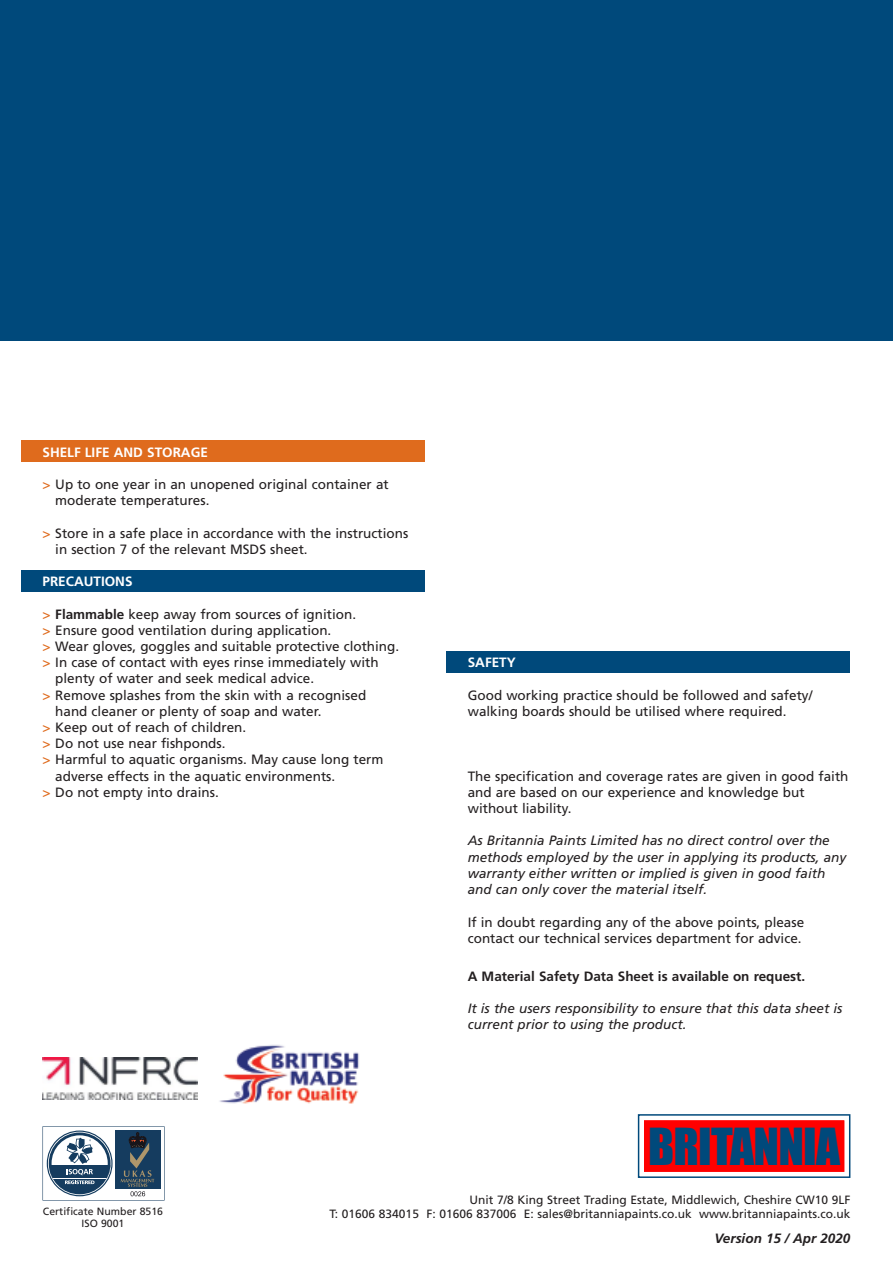
<style>
.page{position:relative;width:893px;height:1263px;background:#fff}
.page>*{position:absolute;margin:0;border:0;box-sizing:border-box;transform-origin:0 0}
.t1{font:47.25px "Impact";letter-spacing:-.015em;color:#00497b}
.t2{font:13.5px/16.2px "Frutiger";color:#231f20}
.t3{font:italic 13.5px/16.2px "Frutiger";color:#231f20}
.t4{font:700 13.5px "Frutiger";color:#231f20}
.t5{font:700 13.5px "Frutiger";color:#fff}
.t6{font:italic 700 13.5px "Frutiger";color:#231f20}
.t7{font:12px/14.4px "Frutiger";color:#231f20;text-align:right}
.t8{font:10.5px/12.6px "Frutiger";color:#231f20;text-align:center}
.s1{color:#df6b1d}
.s2{font-weight:700}
</style>
<div class="page">
<div style="left:21px;top:571px;width:404px;height:21px;background:#00497b"></div>
<div style="left:446px;top:651px;width:404px;height:21px;background:#00497b"></div>
<div style="left:21px;top:441px;width:404px;height:21px;background:#df6b1d"></div>
<div style="left:0;top:0;width:893px;height:340px;background:#00497b"></div>
<div style="left:644px;top:1120px;width:200px;height:52px;background:#f00"></div>
<div style="left:638px;top:1114px;width:212px;height:64px;border:6px solid #fff"></div>
<div style="left:638px;top:1114px;width:212px;height:64px;border:2px solid #00497b"></div>
<img style="left:43px;top:1057px;width:155px;height:42px">
<svg style="left:43px;top:1126px;width:122px;height:74px"></svg>
<img style="left:219px;top:1045px;width:140px;height:59px">
<p class="t5" style="left:43px;top:446px;width:167px">SHELF LIFE AND STORAGE</p>
<p class="t2" style="left:55px;top:477px;width:335px;text-indent:-13px"><span class="s1">&gt;</span> Up to one year in an unopened original container at moderate temperatures.</p>
<p class="t2" style="left:55px;top:526px;width:354px;text-indent:-13px"><span class="s1">&gt;</span> Store in a safe place in accordance with the instructions in section 7 of the relevant MSDS sheet.</p>
<p class="t5" style="left:43px;top:576px;width:92px">PRECAUTIONS</p>
<p class="t2" style="left:43px;top:607px;width:315px"><span class="s1">&gt;</span> <span class="s2">Flammable</span> keep away from sources of ignition.</p>
<p class="t2" style="left:43px;top:623px;width:290px"><span class="s1">&gt;</span> Ensure good ventilation during application.</p>
<p class="t2" style="left:43px;top:639px;width:358px"><span class="s1">&gt;</span> Wear gloves, goggles and suitable protective clothing.</p>
<p class="t2" style="left:43px;top:655px;width:338px"><span class="s1">&gt;</span> In case of contact with eyes rinse immediately with</p>
<p class="t2" style="left:55px;top:672px;width:260px">plenty of water and seek medical advice.</p>
<p class="t2" style="left:43px;top:688px;width:325px"><span class="s1">&gt;</span> Remove splashes from the skin with a recognised</p>
<p class="t2" style="left:55px;top:704px;width:268px">hand cleaner or plenty of soap and water.</p>
<p class="t2" style="left:43px;top:720px;width:205px"><span class="s1">&gt;</span> Keep out of reach of children.</p>
<p class="t2" style="left:43px;top:736px;width:185px"><span class="s1">&gt;</span> Do not use near fishponds.</p>
<p class="t2" style="left:43px;top:753px;width:342px"><span class="s1">&gt;</span> Harmful to aquatic organisms. May cause long term</p>
<p class="t2" style="left:55px;top:769px;width:281px">adverse effects in the aquatic environments.</p>
<p class="t2" style="left:43px;top:785px;width:178px"><span class="s1">&gt;</span> Do not empty into drains.</p>
<p class="t5" style="left:468px;top:657px;width:50px">SAFETY</p>
<p class="t2" style="left:468px;top:688px;width:346px">Good working practice should be followed and safety/ walking boards should be utilised where required.</p>
<p class="t2" style="left:468px;top:769px;width:382px">The specification and coverage rates are given in good faith and are based on our experience and knowledge but without liability.</p>
<p class="t3" style="left:468px;top:834px;width:380px">As Britannia Paints Limited has no direct control over the methods employed by the user in applying its products, any warranty either written or implied is given in good faith and can only cover the material itself.</p>
<p class="t2" style="left:468px;top:915px;width:338px">If in doubt regarding any of the above points, please contact our technical services department for advice.</p>
<p class="t4" style="left:468px;top:970px;width:339px">A Material Safety Data Sheet is available on request.</p>
<p class="t3" style="left:468px;top:1001px;width:376px">It is the users responsibility to ensure that this data sheet is current prior to using the product.</p>
<h1 class="t1" style="left:648px;top:1121px;width:193px">BRITANNIA</h1>
<p class="t8" style="left:43px;top:1205px;width:122px">Certificate Number 8516<br>ISO 9001</p>
<p class="t7" style="left:329px;top:1193px;width:523px">Unit 7/8 King Street Trading Estate, Middlewich, Cheshire CW10 9LF<br>T: 01606 834015 F: 01606 837006 E: sales@britanniapaints.co.uk www.britanniapaints.co.uk</p>
<p class="t6" style="left:714px;top:1233px;width:138px">Version 15 / Apr 2020</p>
</div>
